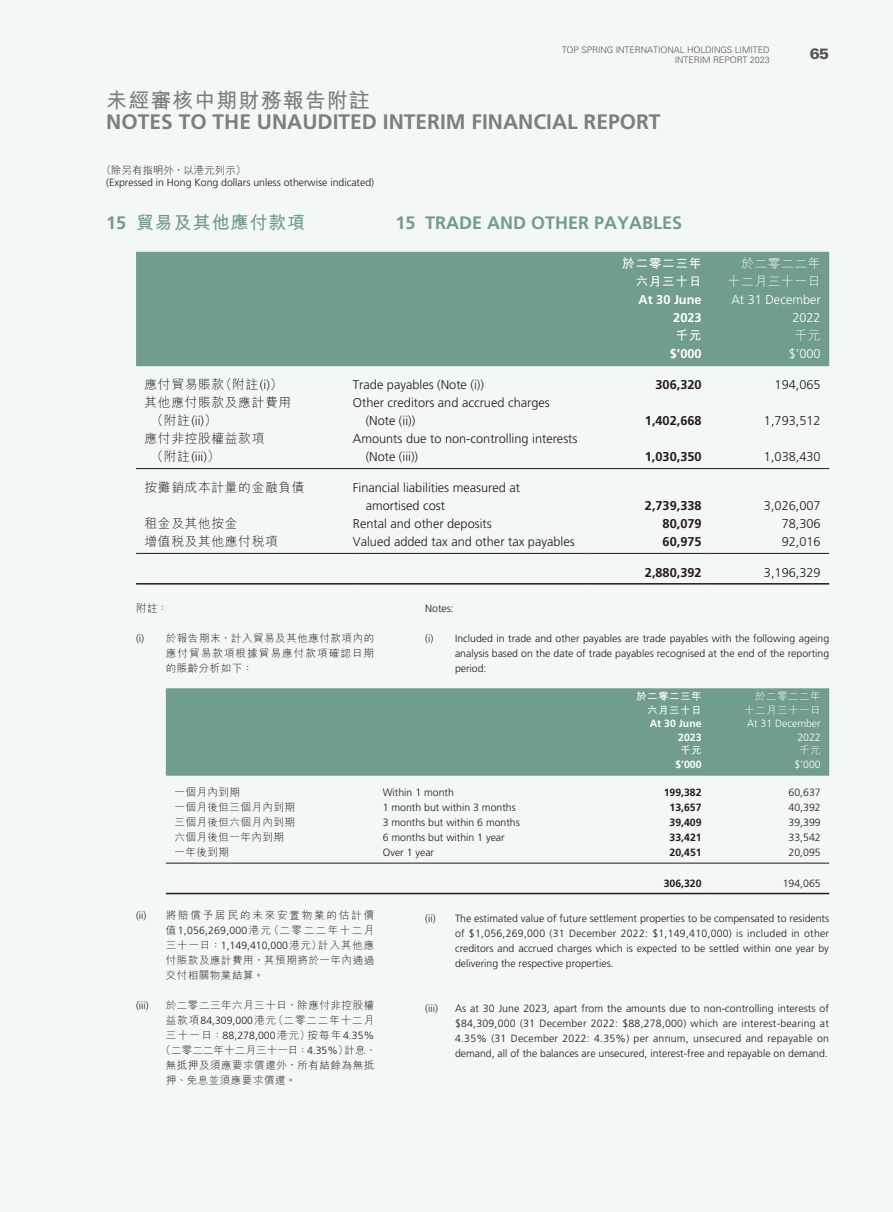
<style>
.page{position:relative;width:893px;height:1212px;background:#f3f7f5}
.page>*{position:absolute;margin:0;border:0;box-sizing:border-box;transform-origin:0 0}
.t1{font:700 21px "Frutiger LT Std";color:#7b7f7d}
.t2{font:700 21px "M Hei HK";letter-spacing:.05em;color:#7b7f7d}
.t3{font:700 18px "Frutiger LT Std";color:#719d8c}
.t4{font:700 18px "M Hei HK";letter-spacing:.05em;color:#719d8c}
.t5{font:900 15px "Univers LT Std";color:#595857}
.t6{font:300 12.75px/18px "Frutiger LT Std";color:#231916}
.t7{font:300 12.75px/18px "M Hei HK";letter-spacing:.05em;color:#231916}
.t8{font:700 12.75px "Frutiger LT Std";color:#231916}
.t9{font:300 12.75px/18px "Frutiger LT Std";color:#fff;text-align:right}
.t10{font:700 12.75px/18px "Frutiger LT Std";color:#fff;text-align:right}
.t11{font:300 12.75px/18px "M Hei HK";letter-spacing:.05em;color:#fff;text-align:right}
.t12{font:700 12.75px/18px "M Hei HK";letter-spacing:.05em;color:#fff;text-align:right}
.t13{font:300 10.5px/15px "Frutiger LT Std";color:#231916;text-align:justify}
.t14{font:300 10.5px/15px "M Hei HK";letter-spacing:.055em;color:#231916;text-align:justify}
.t15{font:700 10.5px "Frutiger LT Std";color:#231916}
.t16{font:300 10.5px "Frutiger LT Std";letter-spacing:.02em;color:#231916}
.t17{font:300 10.5px/13.5px "Frutiger LT Std";color:#fff;text-align:right}
.t18{font:300 10.5px "M Hei HK";letter-spacing:.18em;color:#231916}
.t19{font:700 10.5px/13.5px "Frutiger LT Std";color:#fff;text-align:right}
.t20{font:300 10.5px/13.5px "M Hei HK";letter-spacing:.05em;color:#fff;text-align:right}
.t21{font:300 10.5px "M Hei HK";color:#231916}
.t22{font:700 10.5px/13.5px "M Hei HK";letter-spacing:.05em;color:#fff;text-align:right}
.t23{font:300 9px/10.8px "Univers LT Std";letter-spacing:-.01em;color:#595857;text-align:right}
.s1{font-family:"Frutiger LT Std"}
.s2{font-family:"M Hei HK"}
</style>
<div class="page">
<div style="left:136px;top:252px;width:693px;height:114px;background:#719d8c"></div>
<hr style="left:136px;top:468px;width:217px;height:1px;background:#231916">
<hr style="left:353px;top:468px;width:238px;height:1px;background:#231916">
<hr style="left:591px;top:468px;width:119px;height:1px;background:#231916">
<hr style="left:710px;top:468px;width:119px;height:1px;background:#231916">
<hr style="left:136px;top:553px;width:217px;height:1px;background:#231916">
<hr style="left:353px;top:553px;width:238px;height:1px;background:#231916">
<hr style="left:591px;top:553px;width:119px;height:1px;background:#231916">
<hr style="left:710px;top:553px;width:119px;height:1px;background:#231916">
<hr style="left:136px;top:583px;width:217px;height:1px;background:#231916">
<hr style="left:353px;top:583px;width:238px;height:1px;background:#231916">
<hr style="left:591px;top:583px;width:119px;height:1px;background:#231916">
<hr style="left:710px;top:583px;width:119px;height:1px;background:#231916">
<div style="left:166px;top:688px;width:663px;height:88px;background:#719d8c"></div>
<hr style="left:166px;top:863px;width:187px;height:1px;background:#231916">
<hr style="left:353px;top:863px;width:238px;height:1px;background:#231916">
<hr style="left:591px;top:863px;width:119px;height:1px;background:#231916">
<hr style="left:710px;top:863px;width:119px;height:1px;background:#231916">
<hr style="left:166px;top:893px;width:187px;height:1px;background:#231916">
<hr style="left:353px;top:893px;width:238px;height:1px;background:#231916">
<hr style="left:591px;top:893px;width:119px;height:1px;background:#231916">
<hr style="left:710px;top:893px;width:119px;height:1px;background:#231916">
<p class="t23" style="left:562px;top:44px;width:209px">TOP SPRING INTERNATIONAL HOLDINGS LIMITED<br>INTERIM REPORT 2023</p>
<h3 class="t5" style="left:810px;top:44px;width:21px">65</h3>
<h1 class="t2" style="left:106px;top:85px;width:265px">未經審核中期財務報告附註</h1>
<h1 class="t1" style="left:106px;top:109px;width:556px">NOTES TO THE UNAUDITED INTERIM FINANCIAL REPORT</h1>
<p class="t21" style="left:101px;top:164px;width:146px">（除另有指明外，以港元列示）</p>
<p class="t13" style="left:106px;top:175px;width:269px">(Expressed in Hong Kong dollars unless otherwise indicated)</p>
<h2 class="t4" style="left:106px;top:209px;width:200px"><span class="s1">15</span> 貿易及其他應付款項</h2>
<h2 class="t3" style="left:395px;top:212px;width:288px">15 TRADE AND OTHER PAYABLES</h2>
<p class="t12" style="left:622px;top:253px;width:81px">於二零二三年六月三十日</p>
<p class="t11" style="left:728px;top:254px;width:95px">於二零二二年十二月三十一日</p>
<p class="t10" style="left:639px;top:291px;width:65px">At 30 June<br>2023</p>
<p class="t9" style="left:731px;top:291px;width:91px">At 31 December<br>2022</p>
<p class="t12" style="left:675px;top:325px;width:28px">千元</p>
<p class="t11" style="left:794px;top:326px;width:28px">千元</p>
<p class="t10" style="left:670px;top:345px;width:33px">$’000</p>
<p class="t9" style="left:789px;top:345px;width:33px">$’000</p>
<p class="t7" style="left:145px;top:375px;width:140px">應付貿易賬款（附註<span class="s1">(i)</span>）</p>
<p class="t6" style="left:353px;top:376px;width:133px">Trade payables (Note (i))</p>
<p class="t8" style="left:655px;top:377px;width:48px">306,320</p>
<p class="t6" style="left:775px;top:376px;width:48px">194,065</p>
<p class="t7" style="left:151px;top:393px;width:142px;text-indent:-6px">其他應付賬款及應計費用（附註<span class="s1">(ii)</span>）</p>
<p class="t6" style="left:366px;top:394px;width:186px;text-indent:-13px">Other creditors and accrued charges (Note (ii))</p>
<p class="t8" style="left:645px;top:413px;width:58px">1,402,668</p>
<p class="t6" style="left:764px;top:412px;width:58px">1,793,512</p>
<p class="t7" style="left:145px;top:429px;width:121px">應付非控股權益款項</p>
<p class="t6" style="left:151px;top:448px;width:70px"><span class="s2">（附註</span>(iii)<span class="s2">）</span></p>
<p class="t6" style="left:366px;top:430px;width:213px;text-indent:-13px">Amounts due to non-controlling interests (Note (iii))</p>
<p class="t7" style="left:145px;top:478px;width:162px">按攤銷成本計量的金融負債</p>
<p class="t6" style="left:366px;top:478px;width:156px;text-indent:-13px">Financial liabilities measured at amortised cost</p>
<p class="t8" style="left:645px;top:449px;width:58px">1,030,350</p>
<p class="t6" style="left:764px;top:448px;width:58px">1,038,430</p>
<p class="t8" style="left:645px;top:498px;width:58px">2,739,338</p>
<p class="t6" style="left:764px;top:496px;width:58px">3,026,007</p>
<p class="t7" style="left:145px;top:514px;width:95px">租金及其他按金</p>
<p class="t6" style="left:353px;top:514px;width:140px">Rental and other deposits</p>
<p class="t8" style="left:663px;top:516px;width:40px">80,079</p>
<p class="t6" style="left:782px;top:514px;width:40px">78,306</p>
<p class="t7" style="left:145px;top:532px;width:135px">增值稅及其他應付稅項</p>
<p class="t6" style="left:353px;top:532px;width:223px">Valued added tax and other tax payables</p>
<p class="t8" style="left:663px;top:534px;width:40px">60,975</p>
<p class="t6" style="left:782px;top:532px;width:40px">92,016</p>
<p class="t8" style="left:645px;top:565px;width:58px">2,880,392</p>
<p class="t6" style="left:764px;top:563px;width:58px">3,196,329</p>
<p class="t13" style="left:425px;top:601px;width:30px">Notes:</p>
<p class="t13" style="left:455px;top:631px;width:376px;text-indent:-30px">(i) Included in trade and other payables are trade payables with the following ageing analysis based on the date of trade payables recognised at the end of the reporting period:</p>
<p class="t22" style="left:636px;top:689px;width:67px">於二零二三年六月三十日</p>
<p class="t20" style="left:744px;top:690px;width:78px">於二零二二年十二月三十一日</p>
<p class="t19" style="left:650px;top:717px;width:53px">At 30 June<br>2023</p>
<p class="t17" style="left:747px;top:717px;width:75px">At 31 December<br>2022</p>
<p class="t22" style="left:680px;top:743px;width:23px">千元</p>
<p class="t20" style="left:799px;top:744px;width:23px">千元</p>
<p class="t19" style="left:675px;top:758px;width:28px">$’000</p>
<p class="t17" style="left:794px;top:758px;width:28px">$’000</p>
<p class="t14" style="left:174px;top:784px;width:67px">一個月內到期</p>
<p class="t13" style="left:383px;top:785px;width:73px">Within 1 month</p>
<p class="t15" style="left:664px;top:786px;width:39px">199,382</p>
<p class="t13" style="left:789px;top:785px;width:34px">60,637</p>
<p class="t14" style="left:174px;top:799px;width:122px">一個月後但三個月內到期</p>
<p class="t13" style="left:383px;top:800px;width:135px">1 month but within 3 months</p>
<p class="t15" style="left:669px;top:801px;width:34px">13,657</p>
<p class="t13" style="left:789px;top:800px;width:34px">40,392</p>
<p class="t14" style="left:174px;top:814px;width:122px">三個月後但六個月內到期</p>
<p class="t13" style="left:383px;top:815px;width:139px">3 months but within 6 months</p>
<p class="t15" style="left:669px;top:816px;width:34px">39,409</p>
<p class="t13" style="left:789px;top:815px;width:34px">39,399</p>
<p class="t14" style="left:174px;top:829px;width:111px">六個月後但一年內到期</p>
<p class="t13" style="left:383px;top:830px;width:123px">6 months but within 1 year</p>
<p class="t15" style="left:670px;top:831px;width:34px">33,421</p>
<p class="t13" style="left:789px;top:830px;width:34px">33,542</p>
<p class="t14" style="left:174px;top:844px;width:56px">一年後到期</p>
<p class="t13" style="left:383px;top:845px;width:53px">Over 1 year</p>
<p class="t15" style="left:670px;top:846px;width:34px">20,451</p>
<p class="t13" style="left:789px;top:845px;width:34px">20,095</p>
<p class="t15" style="left:664px;top:877px;width:39px">306,320</p>
<p class="t13" style="left:783px;top:875px;width:39px">194,065</p>
<p class="t13" style="left:425px;top:911px;width:12px">(ii)</p>
<p class="t13" style="left:455px;top:911px;width:376px">The estimated value of future settlement properties to be compensated to residents of $1,056,269,000 (31 December 2022: $1,149,410,000) is included in other creditors and accrued charges which is expected to be settled within one year by delivering the respective properties.</p>
<p class="t13" style="left:425px;top:1001px;width:14px">(iii)</p>
<p class="t13" style="left:455px;top:1001px;width:376px">As at 30 June 2023, apart from the amounts due to non-controlling interests of $84,309,000 (31 December 2022: $88,278,000) which are interest-bearing at 4.35% (31 December 2022: 4.35%) per annum, unsecured and repayable on demand, all of the balances are unsecured, interest-free and repayable on demand.</p>
<p class="t14" style="left:136px;top:600px;width:34px">附註：</p>
<p class="t14" style="left:166px;top:630px;width:210px;text-indent:-30px"><span class="s1">(i)</span> 於報告期末，計入貿易及其他應付款項內的應付貿易款項根據貿易應付款項確認日期的賬齡分析如下：</p>
<p class="t13" style="left:136px;top:908px;width:12px">(ii)</p>
<p class="t18" style="left:166px;top:909px;width:210px">將賠償予居民的未來安置物業的估計價</p>
<p class="t16" style="left:166px;top:924px;width:210px"><span class="s2">值</span>1,056,269,000<span class="s2">港元（二零二二年十二月</span></p>
<p class="t14" style="left:166px;top:937px;width:210px">三十一日：<span class="s1">1,149,410,000</span>港元）計入其他應付賬款及應計費用，其預期將於一年內通過交付相關物業結算。</p>
<p class="t13" style="left:136px;top:998px;width:14px">(iii)</p>
<p class="t14" style="left:166px;top:997px;width:210px">於二零二三年六月三十日，除應付非控股權益款項<span class="s1">84,309,000</span>港元（二零二二年十二月</p>
<p class="t13" style="left:166px;top:1028px;width:210px"><span class="s2">三十一日：</span>88,278,000<span class="s2">港元）按每年</span>4.35%</p>
<p class="t14" style="left:166px;top:1042px;width:212px;text-align:left;text-indent:-5px">（二零二二年十二月三十一日：<span class="s1">4.35%</span>）計息、無抵押及須應要求償還外，所有結餘為無抵押、免息並須應要求償還。</p>
</div>
